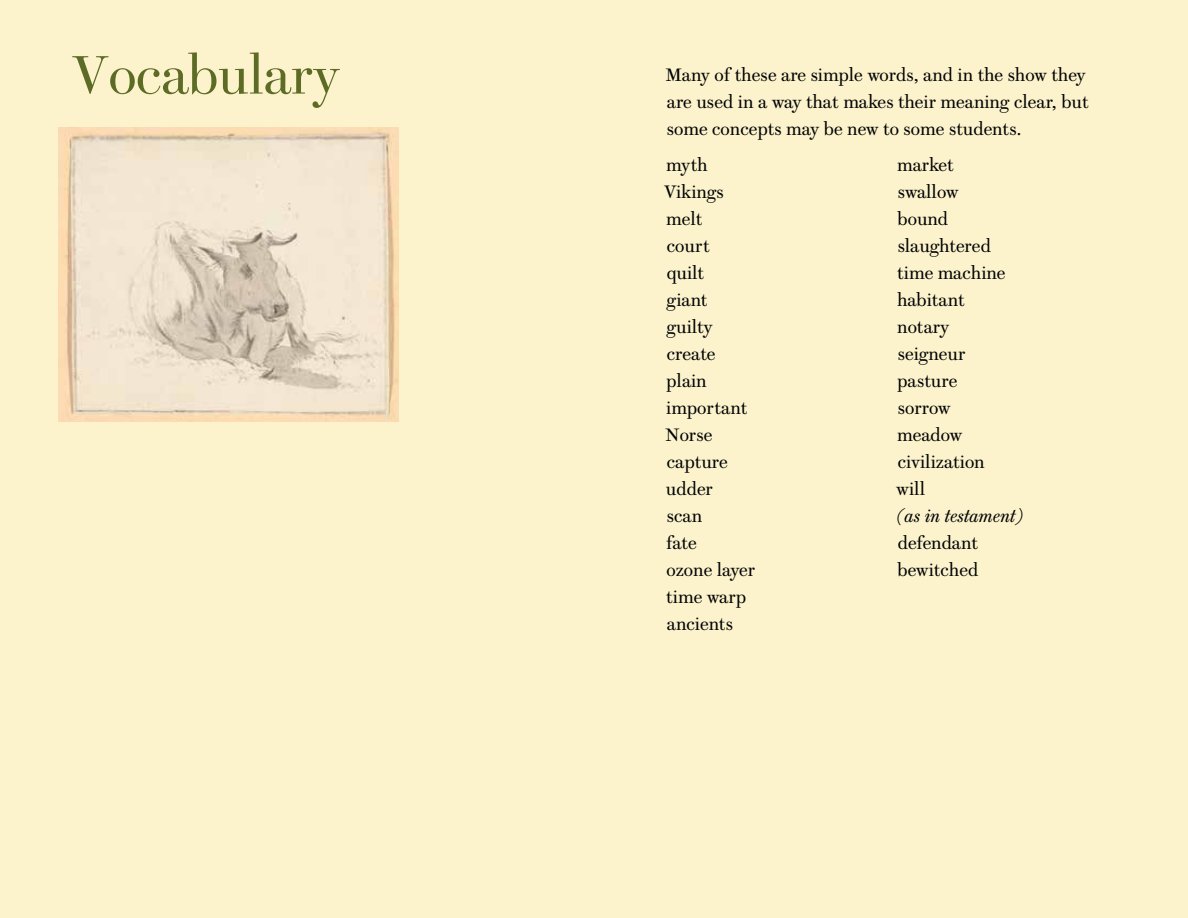
<style>
.page{position:relative;width:1188px;height:918px;background:#fcf2cc}
.page>*{position:absolute;margin:0;border:0;box-sizing:border-box;transform-origin:0 0}
.Heading{font:54px "Brunel Deck";color:#5d6c25}
.Vocabulary{font:18px/27px "Brunel Text";color:#000303}
.Ragged_body{font:18px/27px "Brunel Text";color:#000303}
.Vocabulary-2{font:italic 18px/27px "Brunel Text";color:#000303}
.s1{font-style:normal}
</style>
<div class="page">
<img style="left:58px;top:128px;width:341px;height:294px">
<p class="Heading" style="left:72px;top:36px;width:270px">Vocabulary</p>
<p class="Ragged_body" style="left:665px;top:60px;width:425px">Many of these are simple words, and in the show they are used in a way that makes their meaning clear, but some concepts may be new to some students.</p>
<p class="Vocabulary" style="left:664px;top:150px;width:61px">myth<br>Vikings</p>
<p class="Vocabulary" style="left:666px;top:204px;width:45px">melt court</p>
<p class="Vocabulary" style="left:667px;top:258px;width:43px">quilt giant</p>
<p class="Vocabulary" style="left:667px;top:312px;width:50px">guilty create</p>
<p class="Vocabulary" style="left:666px;top:366px;width:83px">plain important</p>
<p class="Vocabulary" style="left:665px;top:420px;width:49px">Norse</p>
<p class="Vocabulary" style="left:667px;top:447px;width:62px">capture</p>
<p class="Vocabulary" style="left:666px;top:474px;width:49px">udder</p>
<p class="Vocabulary" style="left:667px;top:501px;width:37px">scan</p>
<p class="Vocabulary" style="left:666px;top:528px;width:91px">fate<br>ozone layer</p>
<p class="Vocabulary" style="left:666px;top:582px;width:81px">time warp ancients</p>
<p class="Vocabulary" style="left:897px;top:150px;width:58px">market</p>
<p class="Vocabulary" style="left:898px;top:177px;width:62px">swallow</p>
<p class="Vocabulary" style="left:898px;top:204px;width:95px">bound slaughtered</p>
<p class="Vocabulary" style="left:897px;top:258px;width:110px">time machine habitant</p>
<p class="Vocabulary" style="left:897px;top:312px;width:70px">notary seigneur</p>
<p class="Vocabulary" style="left:897px;top:366px;width:62px">pasture sorrow</p>
<p class="Vocabulary" style="left:897px;top:420px;width:67px">meadow</p>
<p class="Vocabulary" style="left:898px;top:447px;width:88px">civilization</p>
<p class="Vocabulary-2" style="left:896px;top:474px;width:128px"><span class="s1">will<br></span>(as in testament) <span class="s1">defendant</span></p>
<p class="Vocabulary" style="left:898px;top:555px;width:82px">bewitched</p>
</div>
